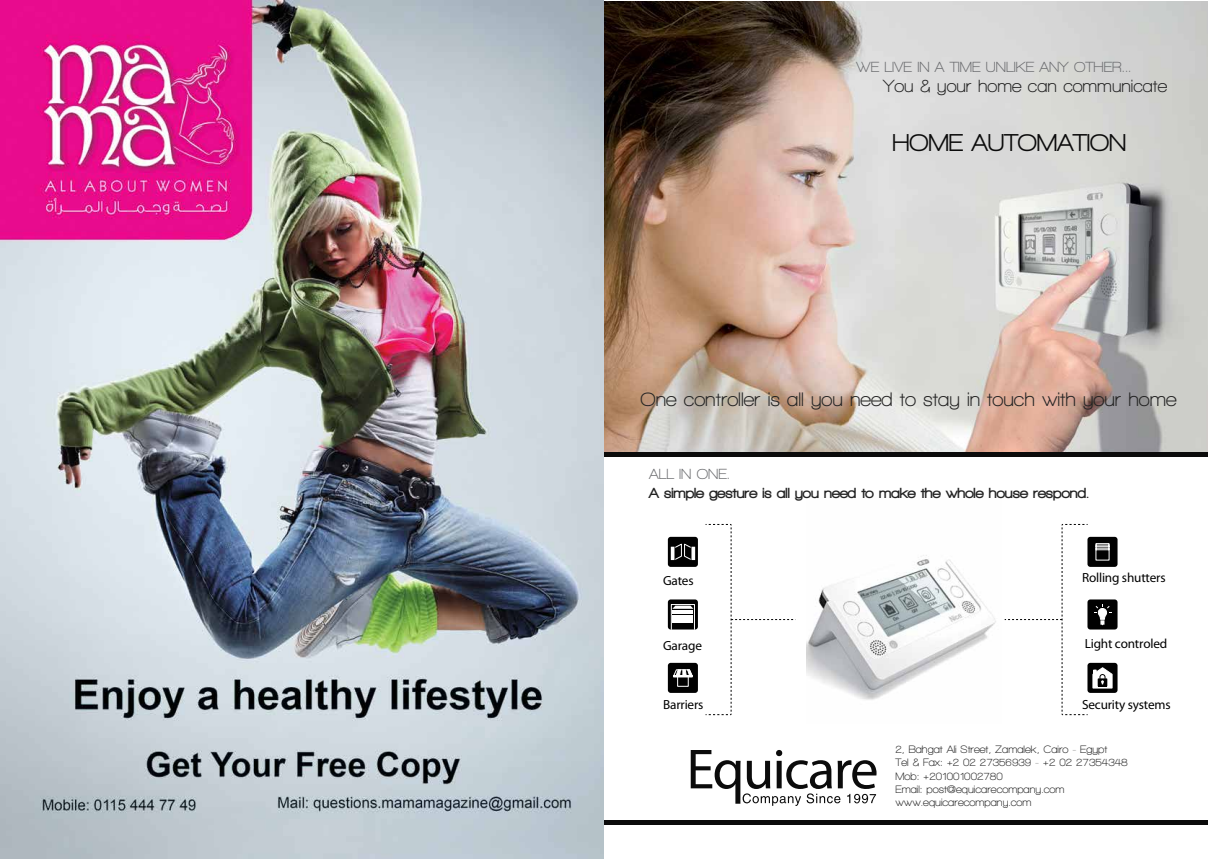
<style>
.page{position:relative;width:1208px;height:859px;background:#fff}
.page>*{position:absolute;margin:0;border:0;box-sizing:border-box;transform-origin:0 0}
.t1{font:800 25px "Walkway";color:#0b0b0b}
.t2{font:700 20px "Walkway";color:#232323}
.t3{font:700 18px "Walkway";color:#232323}
.t4{font:900 15px "Walkway";color:#232323}
.t5{font:700 15px "Walkway";color:#696a6d}
.t6{font:500 13.2px "PF Din Text Comp Pro";letter-spacing:-.015em;color:#000}
.t7{font:700 11px/13.2px "Walkway";color:#232323}
</style>
<div class="page">
<img style="left:604px;top:1px;width:604px;height:452px">
<hr style="left:604px;top:453px;width:604px;height:4px;background:#0b0b0b">
<hr style="left:604px;top:820px;width:604px;height:4px;background:#0b0b0b">
<svg style="left:690px;top:750px;width:186px;height:56px"></svg>
<img style="left:807px;top:555px;width:189px;height:145px">
<svg style="left:705px;top:524px;width:89px;height:191px"></svg>
<div style="left:1087px;top:599px;width:30px;height:30px;background:#010101;border-radius:3px"></div>
<div style="left:1087px;top:663px;width:30px;height:30px;background:#010101;border-radius:3px"></div>
<div style="left:668px;top:599px;width:30px;height:30px;background:#010101;border-radius:3px"></div>
<svg style="left:673px;top:606px;width:20px;height:3px"></svg>
<hr style="left:672px;top:615px;width:21px;height:3px;background:#fff">
<hr style="left:672px;top:619px;width:21px;height:4px;background:#fff">
<hr style="left:672px;top:610px;width:21px;height:4px;background:#fff">
<div style="left:671px;top:604px;width:24px;height:26px;border:1px solid #fff"></div>
<div style="left:668px;top:663px;width:30px;height:30px;background:#010101;border-radius:3px"></div>
<div style="left:677px;top:677px;width:11px;height:10px;border:1px solid #fff"></div>
<svg style="left:673px;top:669px;width:20px;height:9px"></svg>
<div style="left:668px;top:537px;width:30px;height:30px;background:#010101;border-radius:3px"></div>
<div style="left:691px;top:547px;width:4px;height:13px;border:1px solid #fff"></div>
<svg style="left:671px;top:543px;width:23px;height:17px"></svg>
<div style="left:1087px;top:537px;width:30px;height:30px;background:#010101;border-radius:3px"></div>
<svg style="left:1004px;top:524px;width:108px;height:191px"></svg>
<img style="left:0;top:0;width:604px;height:859px">
<h3 class="t5" style="left:856px;top:59px;width:276px">WE LIVE IN A TIME UNLIKE ANY OTHER...</h3>
<h3 class="t3" style="left:883px;top:76px;width:285px">You &amp; your home can communicate</h3>
<h1 class="t1" style="left:892px;top:129px;width:235px">HOME AUTOMATION</h1>
<h2 class="t2" style="left:640px;top:388px;width:537px">One controller is all you need to stay in touch with your home</h2>
<h3 class="t5" style="left:649px;top:465px;width:82px">ALL IN ONE.</h3>
<h3 class="t4" style="left:649px;top:485px;width:441px">A simple gesture is all you need to make the whole house respond.</h3>
<p class="t6" style="left:663px;top:572px;width:32px">Gates</p>
<p class="t6" style="left:1082px;top:570px;width:85px">Rolling shutters</p>
<p class="t6" style="left:663px;top:637px;width:40px">Garage</p>
<p class="t6" style="left:663px;top:697px;width:42px">Barriers</p>
<p class="t6" style="left:1084px;top:635px;width:84px">Light controled</p>
<p class="t6" style="left:1082px;top:697px;width:90px">Security systems</p>
<p class="t7" style="left:895px;top:743px;width:234px">2, Bahgat Ali Street, Zamalek, Cairo - Egypt<br>Tel &amp; Fax: +2 02 27356939 - +2 02 27354348<br>Mob: +201001002780<br>Email: post@equicarecompany.com www.equicarecompany.com</p>
</div>
